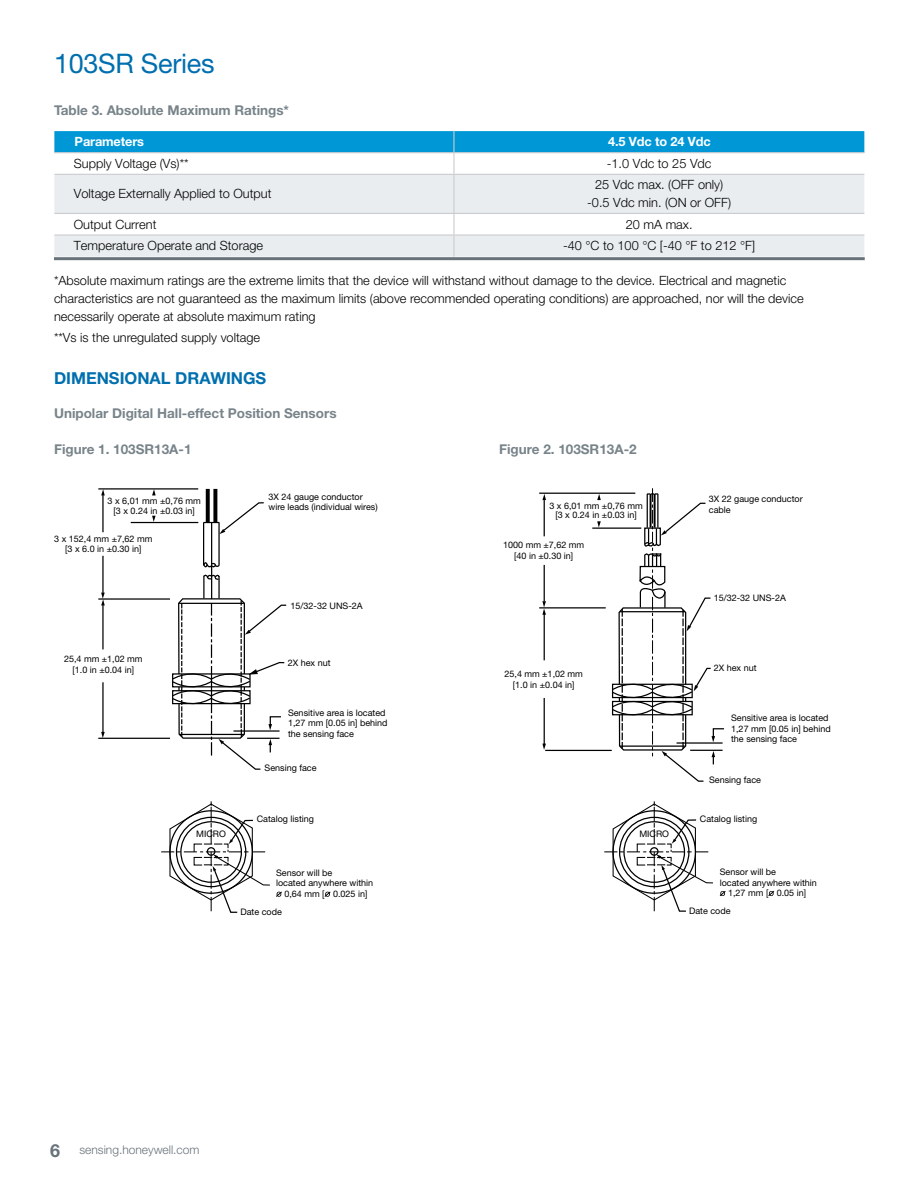
<style>
.page{position:relative;width:918px;height:1188px;background:#fff}
.page>*{position:absolute;margin:0;border:0;box-sizing:border-box;transform-origin:0 0}
.t1{font:27px "Helvetica Neue LT Std";letter-spacing:-.01em;color:#006faf}
.t2{font:700 16.5px "Helvetica Neue LT Std";color:#006faf}
.t3{font:700 13.5px "Helvetica Neue LT Std";color:#78848a}
.t4{font:300 12.75px/18px "Helvetica Neue LT Std";color:#000}
.t5{font:700 12.75px "Helvetica Neue LT Std";letter-spacing:-.01em;color:#fff}
.t6{font:300 12px "Helvetica Neue LT Std";color:#68737a}
.t7{font:9px/10.5px "Helvetica Neue LT Std";color:#000;text-align:center}
.s1{font-weight:700;font-size:18px}
</style>
<div class="page">
<div style="left:54px;top:131px;width:810px;height:21px;background:#0097d7"></div>
<svg style="left:54px;top:175px;width:810px;height:82px;fill:#e9edef"></svg>
<hr style="left:453px;top:131px;width:2px;height:21px;background:#cbccce">
<hr style="left:54px;top:152px;width:400px;height:1px;background:#cbccce">
<hr style="left:454px;top:152px;width:410px;height:1px;background:#cbccce">
<hr style="left:453px;top:153px;width:2px;height:21px;background:#cbccce">
<hr style="left:54px;top:174px;width:400px;height:1px;background:#cbccce">
<hr style="left:454px;top:174px;width:410px;height:1px;background:#cbccce">
<hr style="left:453px;top:175px;width:2px;height:38px;background:#cbccce">
<hr style="left:54px;top:213px;width:400px;height:1px;background:#cbccce">
<hr style="left:454px;top:213px;width:410px;height:1px;background:#cbccce">
<hr style="left:453px;top:214px;width:2px;height:20px;background:#cbccce">
<hr style="left:54px;top:234px;width:400px;height:2px;background:#cbccce">
<hr style="left:454px;top:234px;width:410px;height:2px;background:#cbccce">
<hr style="left:453px;top:236px;width:2px;height:21px;background:#cbccce">
<hr style="left:54px;top:257px;width:811px;height:3px;background:#68737a">
<hr style="left:211px;top:522px;width:1px;height:77px;background:#000">
<hr style="left:203px;top:576px;width:2px;height:22px;background:#000">
<hr style="left:218px;top:576px;width:2px;height:22px;background:#000">
<svg style="left:203px;top:560px;width:17px;height:21px"></svg>
<hr style="left:203px;top:523px;width:1px;height:41px;background:#000">
<hr style="left:218px;top:523px;width:2px;height:42px;background:#000">
<svg style="left:206px;top:489px;width:4px;height:12px"></svg>
<svg style="left:213px;top:489px;width:4px;height:12px"></svg>
<hr style="left:98px;top:488px;width:100px;height:2px;background:#000">
<hr style="left:131px;top:522px;width:67px;height:1px;background:#000">
<svg style="left:101px;top:489px;width:4px;height:6px"></svg>
<hr style="left:102px;top:495px;width:2px;height:37px;background:#000">
<svg style="left:152px;top:489px;width:4px;height:6px"></svg>
<svg style="left:152px;top:516px;width:4px;height:6px"></svg>
<hr style="left:102px;top:556px;width:2px;height:37px;background:#000">
<svg style="left:101px;top:593px;width:4px;height:13px"></svg>
<hr style="left:102px;top:605px;width:2px;height:44px;background:#000">
<svg style="left:101px;top:732px;width:4px;height:6px"></svg>
<hr style="left:102px;top:682px;width:2px;height:50px;background:#000">
<hr style="left:98px;top:738px;width:72px;height:1px;background:#000">
<hr style="left:98px;top:598px;width:72px;height:2px;background:#000">
<svg style="left:203px;top:501px;width:61px;height:33px"></svg>
<svg style="left:172px;top:598px;width:115px;height:172px"></svg>
<hr style="left:211px;top:666px;width:1px;height:47px;background:#000">
<svg style="left:324px;top:891px;width:7px;height:6px"></svg>
<svg style="left:161px;top:801px;width:121px;height:112px"></svg>
<hr style="left:539px;top:493px;width:96px;height:1px;background:#000">
<hr style="left:592px;top:528px;width:49px;height:1px;background:#000">
<hr style="left:539px;top:607px;width:67px;height:1px;background:#000">
<hr style="left:545px;top:750px;width:67px;height:1px;background:#000">
<hr style="left:544px;top:500px;width:1px;height:36px;background:#000">
<svg style="left:542px;top:494px;width:4px;height:6px"></svg>
<hr style="left:544px;top:565px;width:1px;height:36px;background:#000">
<hr style="left:544px;top:698px;width:1px;height:47px;background:#000">
<svg style="left:542px;top:744px;width:4px;height:6px"></svg>
<hr style="left:544px;top:614px;width:1px;height:46px;background:#000">
<svg style="left:542px;top:601px;width:4px;height:14px"></svg>
<svg style="left:597px;top:494px;width:4px;height:6px"></svg>
<svg style="left:597px;top:521px;width:4px;height:7px"></svg>
<svg style="left:612px;top:488px;width:112px;height:294px"></svg>
<svg style="left:768px;top:890px;width:7px;height:6px"></svg>
<svg style="left:604px;top:801px;width:122px;height:111px"></svg>
<h1 class="t1" style="left:54px;top:48px;width:162px">103SR Series</h1>
<h3 class="t3" style="left:54px;top:102px;width:237px">Table 3. Absolute Maximum Ratings*</h3>
<h3 class="t5" style="left:75px;top:134px;width:71px">Parameters</h3>
<h3 class="t5" style="left:608px;top:134px;width:104px">4.5 Vdc to 24 Vdc</h3>
<h3 class="t4" style="left:74px;top:154px;width:116px">Supply Voltage (Vs)**</h3>
<h3 class="t4" style="left:607px;top:154px;width:106px">-1.0 Vdc to 25 Vdc</h3>
<h3 class="t4" style="left:74px;top:185px;width:199px">Voltage Externally Applied to Output</h3>
<h3 class="t4" style="left:587px;top:176px;width:145px;text-align:center">25 Vdc max. (OFF only) -0.5 Vdc min. (ON or OFF)</h3>
<h3 class="t4" style="left:74px;top:215px;width:84px">Output Current</h3>
<h3 class="t4" style="left:626px;top:215px;width:68px">20 mA max.</h3>
<h3 class="t4" style="left:74px;top:237px;width:191px">Temperature Operate and Storage</h3>
<h3 class="t4" style="left:563px;top:237px;width:194px">-40 °C to 100 °C [-40 °F to 212 °F]</h3>
<p class="t4" style="left:54px;top:271px;width:751px">*Absolute maximum ratings are the extreme limits that the device will withstand without damage to the device. Electrical and magnetic characteristics are not guaranteed as the maximum limits (above recommended operating conditions) are approached, nor will the device necessarily operate at absolute maximum rating</p>
<h3 class="t4" style="left:54px;top:328px;width:208px">**Vs is the unregulated supply voltage</h3>
<h2 class="t2" style="left:54px;top:368px;width:214px">DIMENSIONAL DRAWINGS</h2>
<h3 class="t3" style="left:54px;top:405px;width:284px">Unipolar Digital Hall-effect Position Sensors</h3>
<h3 class="t3" style="left:54px;top:441px;width:139px">Figure 1. 103SR13A-1</h3>
<h3 class="t3" style="left:499px;top:441px;width:139px">Figure 2. 103SR13A-2</h3>
<p class="t7" style="left:108px;top:496px;width:95px;line-height:9.8px">3 x 6,01 mm ±0,76 mm [3 x 0.24 in ±0.03 in]</p>
<p class="t7" style="left:54px;top:533px;width:100px">3 x 152,4 mm ±7,62 mm [3 x 6.0 in ±0.30 in]</p>
<p class="t7" style="left:269px;top:491px;width:111px;text-align:left">3X 24 gauge conductor wire leads (individual wires)</p>
<p class="t7" style="left:549px;top:501px;width:95px;line-height:9.6px">3 x 6,01 mm ±0,76 mm [3 x 0.24 in ±0.03 in]</p>
<p class="t7" style="left:503px;top:540px;width:83px">1000 mm ±7,62 mm [40 in ±0.30 in]</p>
<p class="t7" style="left:291px;top:600px;width:74px">15/32-32 UNS-2A</p>
<p class="t7" style="left:64px;top:654px;width:80px">25,4 mm ±1,02 mm [1.0 in ±0.04 in]</p>
<p class="t7" style="left:288px;top:657px;width:44px">2X hex nut</p>
<p class="t7" style="left:505px;top:669px;width:80px">25,4 mm ±1,02 mm [1.0 in ±0.04 in]</p>
<p class="t7" style="left:288px;top:707px;width:101px;text-align:left">Sensitive area is located<br>1,27 mm [0.05 in] behind the sensing face</p>
<p class="t7" style="left:265px;top:762px;width:54px">Sensing face</p>
<p class="t7" style="left:257px;top:814px;width:59px">Catalog listing</p>
<p class="t7" style="left:196px;top:829px;width:31px">MICRO</p>
<p class="t7" style="left:639px;top:829px;width:31px">MICRO</p>
<p class="t7" style="left:276px;top:867px;width:58px">Sensor will be</p>
<p class="t7" style="left:276px;top:878px;width:99px">located anywhere within</p>
<p class="t7" style="left:284px;top:888px;width:84px">0,64 mm [ 0.025 in]</p>
<p class="t7" style="left:240px;top:907px;width:43px">Date code</p>
<p class="t7" style="left:709px;top:494px;width:95px;text-align:left">3X 22 gauge conductor cable</p>
<p class="t7" style="left:714px;top:593px;width:74px">15/32-32 UNS-2A</p>
<p class="t7" style="left:714px;top:663px;width:44px">2X hex nut</p>
<p class="t7" style="left:731px;top:713px;width:101px;text-align:left">Sensitive area is located<br>1,27 mm [0.05 in] behind the sensing face</p>
<p class="t7" style="left:709px;top:774px;width:54px">Sensing face</p>
<p class="t7" style="left:700px;top:813px;width:59px">Catalog listing</p>
<p class="t7" style="left:720px;top:867px;width:58px">Sensor will be</p>
<p class="t7" style="left:720px;top:877px;width:99px">located anywhere within</p>
<p class="t7" style="left:728px;top:888px;width:79px">1,27 mm [ 0.05 in]</p>
<p class="t7" style="left:689px;top:905px;width:43px">Date code</p>
<h3 class="t6" style="left:50px;top:1143px;width:151px"><span class="s1">6</span> sensing.honeywell.com</h3>
</div>
